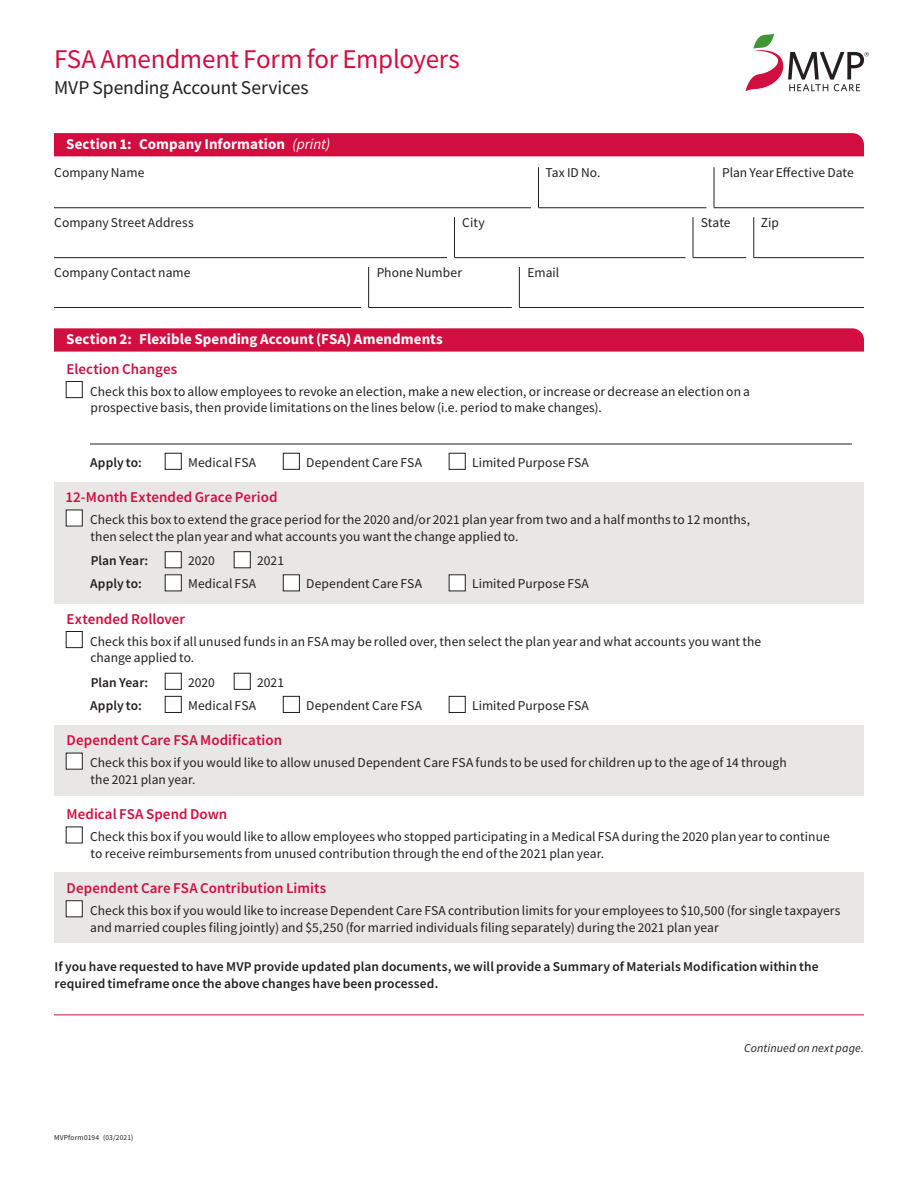
<style>
.page{position:relative;width:918px;height:1188px;background:#fff}
.page>*{position:absolute;margin:0;border:0;box-sizing:border-box;transform-origin:0 0}
.Form_Title{font:27px "Source Sans Pro";letter-spacing:-.01em;color:#d10e40}
.Title_Subhead{font:19.5px "Source Sans Pro";letter-spacing:-.005em;color:#231f20}
.t1{font:600 15px "Source Sans Pro";letter-spacing:.005em;color:#d10e40}
.Section_Header{font:700 15px "Source Sans Pro";letter-spacing:.005em;color:#fff}
.Body_Copy{font:13.5px/16.8px "Source Sans Pro";letter-spacing:.005em;color:#231f20}
.t2{font:600 13.5px/16.8px "Source Sans Pro";letter-spacing:.005em;color:#231f20}
.Body_Copy-2{font:italic 12px "Source Sans Pro";letter-spacing:.01em;color:#231f20}
.t3{font:7.5px "Source Sans Pro";letter-spacing:.02em;color:#231f20}
.s1{font-weight:400;font-style:italic}
</style>
<div class="page">
<svg style="left:745px;top:34px;width:124px;height:57px"></svg>
<div style="left:54px;top:133px;width:810px;height:23px;background:#d10e40"></div>
<svg style="left:54px;top:328px;width:810px;height:24px;background:#d21546"></svg>
<hr style="left:54px;top:207px;width:477px;height:1px;background:#231f20">
<hr style="left:538px;top:207px;width:168px;height:1px;background:#231f20">
<hr style="left:714px;top:207px;width:150px;height:1px;background:#231f20">
<hr style="left:538px;top:167px;width:1px;height:40px;background:#231f20">
<hr style="left:714px;top:167px;width:1px;height:40px;background:#231f20">
<hr style="left:454px;top:217px;width:1px;height:40px;background:#231f20">
<hr style="left:693px;top:217px;width:1px;height:40px;background:#231f20">
<hr style="left:753px;top:217px;width:1px;height:40px;background:#231f20">
<hr style="left:54px;top:257px;width:393px;height:1px;background:#231f20">
<hr style="left:454px;top:257px;width:232px;height:1px;background:#231f20">
<hr style="left:693px;top:257px;width:53px;height:1px;background:#231f20">
<hr style="left:754px;top:257px;width:110px;height:1px;background:#231f20">
<hr style="left:368px;top:267px;width:1px;height:40px;background:#231f20">
<hr style="left:519px;top:267px;width:1px;height:40px;background:#231f20">
<hr style="left:54px;top:307px;width:307px;height:1px;background:#231f20">
<hr style="left:368px;top:307px;width:144px;height:1px;background:#231f20">
<hr style="left:519px;top:307px;width:345px;height:1px;background:#231f20">
<hr style="left:90px;top:444px;width:762px;height:1px;background:#231f20">
<div style="left:54px;top:482px;width:810px;height:121px;background:#e9e7e6"></div>
<div style="left:54px;top:725px;width:810px;height:70px;background:#e9e7e6"></div>
<div style="left:54px;top:873px;width:810px;height:70px;background:#e9e7e6"></div>
<hr style="left:54px;top:1015px;width:810px;height:1px;background:#d10e40">
<div style="left:66px;top:381px;width:16px;height:17px;border:1px solid #231f20"></div>
<div style="left:165px;top:453px;width:17px;height:17px;border:1px solid #231f20"></div>
<div style="left:283px;top:453px;width:17px;height:17px;border:1px solid #231f20"></div>
<div style="left:449px;top:453px;width:16px;height:17px;border:1px solid #231f20"></div>
<div style="left:66px;top:510px;width:16px;height:16px;background:#fff"></div>
<div style="left:165px;top:552px;width:16px;height:16px;background:#fff"></div>
<div style="left:165px;top:551px;width:17px;height:17px;border:1px solid #231f20"></div>
<div style="left:234px;top:552px;width:16px;height:16px;background:#fff"></div>
<div style="left:234px;top:551px;width:16px;height:17px;border:1px solid #231f20"></div>
<div style="left:165px;top:575px;width:16px;height:16px;background:#fff"></div>
<div style="left:165px;top:575px;width:17px;height:16px;border:1px solid #231f20"></div>
<div style="left:283px;top:575px;width:16px;height:16px;background:#fff"></div>
<div style="left:283px;top:575px;width:17px;height:16px;border:1px solid #231f20"></div>
<div style="left:449px;top:575px;width:16px;height:16px;background:#fff"></div>
<div style="left:66px;top:631px;width:16px;height:17px;border:1px solid #231f20"></div>
<div style="left:165px;top:673px;width:17px;height:17px;border:1px solid #231f20"></div>
<div style="left:234px;top:673px;width:16px;height:17px;border:1px solid #231f20"></div>
<div style="left:165px;top:696px;width:17px;height:17px;border:1px solid #231f20"></div>
<div style="left:283px;top:696px;width:17px;height:17px;border:1px solid #231f20"></div>
<div style="left:449px;top:696px;width:16px;height:17px;border:1px solid #231f20"></div>
<div style="left:66px;top:753px;width:16px;height:16px;background:#fff"></div>
<div style="left:66px;top:901px;width:16px;height:16px;background:#fff"></div>
<h1 class="Form_Title" style="left:54px;top:42px;width:407px">FSA Amendment Form for Employers</h1>
<h2 class="Title_Subhead" style="left:54px;top:75px;width:256px">MVP Spending Account Services</h2>
<h3 class="Section_Header" style="left:66px;top:134px;width:266px">Section 1: Company Information <span class="s1">(print)</span></h3>
<p class="Body_Copy" style="left:54px;top:164px;width:92px">Company Name</p>
<p class="Body_Copy" style="left:545px;top:164px;width:57px">Tax ID No.</p>
<p class="Body_Copy" style="left:722px;top:164px;width:133px">Plan Year Effective Date</p>
<p class="Body_Copy" style="left:54px;top:214px;width:141px">Company Street Address</p>
<p class="Body_Copy" style="left:462px;top:214px;width:24px">City</p>
<p class="Body_Copy" style="left:701px;top:214px;width:31px">State</p>
<p class="Body_Copy" style="left:761px;top:214px;width:20px">Zip</p>
<p class="Body_Copy" style="left:54px;top:264px;width:138px">Company Contact name</p>
<p class="Body_Copy" style="left:377px;top:264px;width:87px">Phone Number</p>
<p class="Body_Copy" style="left:527px;top:264px;width:33px">Email</p>
<h3 class="Section_Header" style="left:66px;top:329px;width:378px">Section 2: Flexible Spending Account (FSA) Amendments</h3>
<p class="t1" style="left:67px;top:359px;width:112px">Election Changes</p>
<p class="Body_Copy" style="left:90px;top:383px;width:662px">Check this box to allow employees to revoke an election, make a new election, or increase or decrease an election on a prospective basis, then provide limitations on the lines below (i.e. period to make changes).</p>
<p class="t2" style="left:90px;top:454px;width:53px">Apply to:</p>
<p class="Body_Copy" style="left:188px;top:454px;width:69px">Medical FSA</p>
<p class="Body_Copy" style="left:306px;top:454px;width:117px">Dependent Care FSA</p>
<p class="Body_Copy" style="left:472px;top:454px;width:118px">Limited Purpose FSA</p>
<p class="t1" style="left:65px;top:487px;width:214px">12-Month Extended Grace Period</p>
<p class="Body_Copy" style="left:90px;top:511px;width:662px">Check this box to extend the grace period for the 2020 and/or 2021 plan year from two and a half months to 12 months, then select the plan year and what accounts you want the change applied to.</p>
<p class="t2" style="left:91px;top:552px;width:59px">Plan Year:</p>
<p class="Body_Copy" style="left:188px;top:552px;width:28px">2020</p>
<p class="Body_Copy" style="left:257px;top:552px;width:28px">2021</p>
<p class="t2" style="left:90px;top:575px;width:53px">Apply to:</p>
<p class="Body_Copy" style="left:188px;top:576px;width:69px">Medical FSA</p>
<p class="Body_Copy" style="left:306px;top:576px;width:117px">Dependent Care FSA</p>
<p class="Body_Copy" style="left:472px;top:576px;width:118px">Limited Purpose FSA</p>
<p class="t1" style="left:67px;top:609px;width:120px">Extended Rollover</p>
<p class="Body_Copy" style="left:90px;top:633px;width:673px">Check this box if all unused funds in an FSA may be rolled over, then select the plan year and what accounts you want the change applied to.</p>
<p class="t2" style="left:91px;top:674px;width:59px">Plan Year:</p>
<p class="Body_Copy" style="left:188px;top:674px;width:28px">2020</p>
<p class="Body_Copy" style="left:257px;top:674px;width:28px">2021</p>
<p class="t2" style="left:90px;top:697px;width:53px">Apply to:</p>
<p class="Body_Copy" style="left:188px;top:697px;width:69px">Medical FSA</p>
<p class="Body_Copy" style="left:306px;top:697px;width:117px">Dependent Care FSA</p>
<p class="Body_Copy" style="left:472px;top:697px;width:118px">Limited Purpose FSA</p>
<p class="t1" style="left:67px;top:730px;width:217px">Dependent Care FSA Modification</p>
<p class="Body_Copy" style="left:90px;top:754px;width:698px">Check this box if you would like to allow unused Dependent Care FSA funds to be used for children up to the age of 14 through the 2021 plan year.</p>
<p class="t1" style="left:67px;top:804px;width:162px">Medical FSA Spend Down</p>
<p class="Body_Copy" style="left:90px;top:828px;width:741px">Check this box if you would like to allow employees who stopped participating in a Medical FSA during the 2020 plan year to continue to receive reimbursements from unused contribution through the end of the 2021 plan year.</p>
<p class="t1" style="left:67px;top:878px;width:261px">Dependent Care FSA Contribution Limits</p>
<p class="Body_Copy" style="left:90px;top:902px;width:752px">Check this box if you would like to increase Dependent Care FSA contribution limits for your employees to $10,500 (for single taxpayers and married couples filing jointly) and $5,250 (for married individuals filing separately) during the 2021 plan year</p>
<p class="t2" style="left:55px;top:958px;width:766px">If you have requested to have MVP provide updated plan documents, we will provide a Summary of Materials Modification within the required timeframe once the above changes have been processed.</p>
<p class="t3" style="left:54px;top:1132px;width:81px">MVPform0194 (03/2021)</p>
<p class="Body_Copy-2" style="left:744px;top:1040px;width:121px">Continued on next page.</p>
</div>
